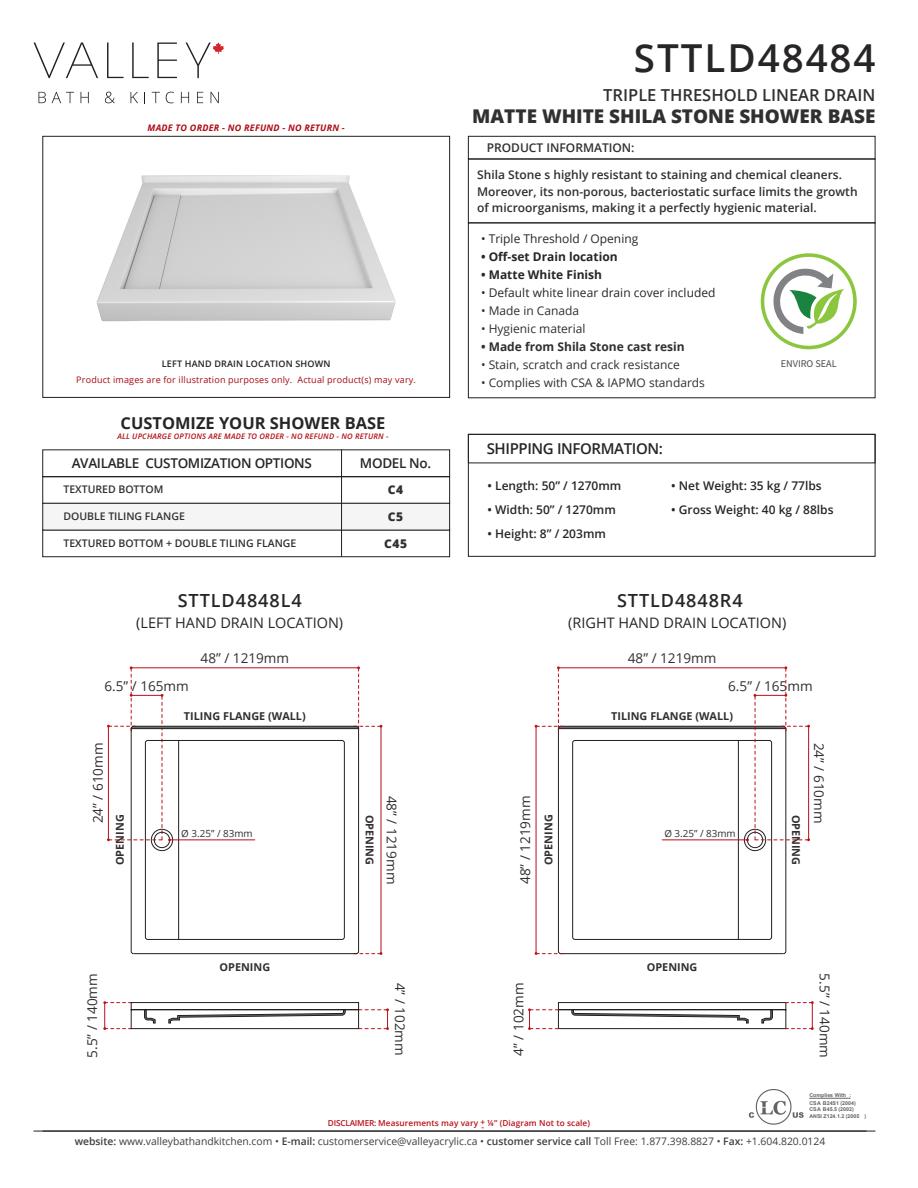
<style>
.page{position:relative;width:918px;height:1188px;background:#fff}
.page>*{position:absolute;margin:0;border:0;box-sizing:border-box;transform-origin:0 0}
.t1{font:600 38.55px "Open Sans";letter-spacing:.05em;color:#282526}
.t2{font:800 18.9px "Open Sans";color:#312f30}
.t3{font:600 18.15px "Open Sans";letter-spacing:.05em;color:#282526}
.t4{font:600 16.5px "Open Sans";color:#312f30}
.t5{font:700 16.5px "Open Sans";color:#282526}
.t6{font:600 15px "Open Sans";letter-spacing:-.025em;color:#282526}
.t7{font:14.4px "Open Sans";color:#282526}
.t8{font:13.5px "Open Sans";color:#312f30}
.t9{font:600 13.5px "Open Sans";letter-spacing:-.025em;color:#282526}
.t10{font:600 12px/16.5px "Open Sans";color:#312f30}
.t11{font:600 12px "Open Sans";color:#282526}
.t12{font:12px "Open Sans";color:#312f30}
.t13{font:12px "Open Sans";color:#282526}
.t14{font:700 12px "Open Sans";color:#282526}
.t15{font:700 12px "Open Sans";color:#312f30}
.t16{font:800 12px "Open Sans";letter-spacing:.05em;color:#312f30}
.t17{font:700 10.8px "Open Sans";color:#312f30}
.t18{font:600 10.5px "Open Sans";color:#312f30}
.t19{font:10.35px "Open Sans";color:#3e3e3f}
.t20{font:10.2px "Source Sans Pro";color:#4b4c4d}
.t21{font:9.9px "Open Sans";color:#312f30}
.t22{font:9px "Open Sans";letter-spacing:.02em;color:#a70a12}
.t23{font:italic 700 9px "Open Sans";letter-spacing:.025em;color:#b00d15}
.t24{font:600 9px "Open Sans";letter-spacing:.02em;color:#231f20}
.t25{font:600 8.25px "Open Sans";letter-spacing:.01em;color:#bb1018}
.t26{font:italic 600 7.65px "Open Sans";letter-spacing:.025em;color:#b00d15}
.t27{font:700 5.25px/7.6px "Arial";color:#231f20}
.s1{font-weight:600}
</style>
<div class="page">
<hr style="left:43px;top:1131px;width:832px;height:1px;background:#231f20">
<svg style="left:749px;top:1089px;width:55px;height:36px"></svg>
<hr style="left:809px;top:1098px;width:42px;height:1px;background:#231f20">
<hr style="left:34px;top:1131px;width:832px;height:1px;background:#231f20">
<svg style="left:39px;top:92px;width:7px;height:11px"></svg>
<svg style="left:52px;top:92px;width:22px;height:11px"></svg>
<svg style="left:81px;top:92px;width:8px;height:11px"></svg>
<svg style="left:105px;top:92px;width:10px;height:11px"></svg>
<svg style="left:131px;top:92px;width:7px;height:11px"></svg>
<svg style="left:152px;top:92px;width:8px;height:11px"></svg>
<svg style="left:166px;top:92px;width:8px;height:11px"></svg>
<svg style="left:181px;top:92px;width:8px;height:11px"></svg>
<svg style="left:197px;top:92px;width:6px;height:11px"></svg>
<svg style="left:211px;top:92px;width:8px;height:11px"></svg>
<svg style="left:34px;top:43px;width:64px;height:35px"></svg>
<svg style="left:107px;top:43px;width:17px;height:35px"></svg>
<svg style="left:132px;top:43px;width:17px;height:35px"></svg>
<svg style="left:157px;top:43px;width:20px;height:35px"></svg>
<svg style="left:186px;top:43px;width:38px;height:35px"></svg>
<svg style="left:772px;top:267px;width:72px;height:67px"></svg>
<div style="left:761px;top:253px;width:96px;height:96px;border:4px solid #8bc63e;border-radius:50%"></div>
<div style="left:468px;top:159px;width:407px;height:64px;border:1px solid #231f20"></div>
<div style="left:468px;top:136px;width:407px;height:23px;border:1px solid #231f20"></div>
<div style="left:42px;top:476px;width:408px;height:28px;border:1px solid #231f20"></div>
<div style="left:42px;top:530px;width:408px;height:27px;border:1px solid #231f20"></div>
<div style="left:42px;top:503px;width:408px;height:27px;background:#f5f5f6;border:1px solid #231f20"></div>
<hr style="left:341px;top:449px;width:1px;height:108px;background:#231f20">
<div style="left:468px;top:434px;width:407px;height:123px;border:1px solid #231f20"></div>
<svg style="left:103px;top:1001px;width:286px;height:29px"></svg>
<svg style="left:107px;top:666px;width:275px;height:289px"></svg>
<svg style="left:528px;top:1001px;width:286px;height:29px"></svg>
<svg style="left:535px;top:666px;width:275px;height:289px"></svg>
<img style="left:96px;top:175px;width:300px;height:147px">
<div style="left:42px;top:136px;width:408px;height:262px;border:1px solid #231f20"></div>
<p class="t1" style="left:634px;top:32px;width:243px">STTLD48484</p>
<p class="t23" style="left:148px;top:121px;width:199px">MADE TO ORDER - NO REFUND - NO RETURN -</p>
<h3 class="t4" style="left:603px;top:83px;width:274px">TRIPLE THRESHOLD LINEAR DRAIN</h3>
<h2 class="t2" style="left:472px;top:102px;width:405px">MATTE WHITE SHILA STONE SHOWER BASE</h2>
<p class="t10" style="left:487px;top:139px;width:149px">PRODUCT INFORMATION:</p>
<p class="t10" style="left:477px;top:166px;width:382px">Shila Stone s highly resistant to staining and chemical cleaners.<br>Moreover, its non-porous, bacteriostatic surface limits the growth of microorganisms, making it a perfectly hygienic material.</p>
<p class="t24" style="left:162px;top:358px;width:170px">LEFT HAND DRAIN LOCATION SHOWN</p>
<p class="t22" style="left:76px;top:373px;width:341px">Product images are for illustration purposes only. Actual product(s) may vary.</p>
<p class="t13" style="left:481px;top:230px;width:159px">• Triple Threshold / Opening</p>
<p class="t14" style="left:481px;top:248px;width:138px">• Off-set Drain location</p>
<p class="t14" style="left:481px;top:266px;width:123px">• Matte White Finish</p>
<p class="t13" style="left:481px;top:284px;width:236px">• Default white linear drain cover included</p>
<p class="t12" style="left:481px;top:302px;width:100px">• Made in Canada</p>
<p class="t12" style="left:481px;top:320px;width:106px">• Hygienic material</p>
<p class="t15" style="left:481px;top:338px;width:205px">• Made from Shila Stone cast resin</p>
<p class="t12" style="left:481px;top:356px;width:200px">• Stain, scratch and crack resistance</p>
<p class="t12" style="left:481px;top:374px;width:225px">• Complies with CSA &amp; IAPMO standards</p>
<p class="t20" style="left:781px;top:357px;width:58px">ENVIRO SEAL</p>
<h3 class="t5" style="left:121px;top:411px;width:266px">CUSTOMIZE YOUR SHOWER BASE</h3>
<p class="t26" style="left:117px;top:431px;width:273px">ALL UPCHARGE OPTIONS ARE MADE TO ORDER - NO REFUND - NO RETURN -</p>
<p class="t9" style="left:72px;top:454px;width:242px">AVAILABLE CUSTOMIZATION OPTIONS</p>
<p class="t9" style="left:360px;top:454px;width:73px">MODEL No.</p>
<p class="t6" style="left:487px;top:439px;width:178px">SHIPPING INFORMATION:</p>
<p class="t18" style="left:63px;top:482px;width:102px">TEXTURED BOTTOM</p>
<p class="t18" style="left:63px;top:509px;width:123px">DOUBLE TILING FLANGE</p>
<p class="t18" style="left:63px;top:536px;width:235px">TEXTURED BOTTOM + DOUBLE TILING FLANGE</p>
<p class="t16" style="left:388px;top:481px;width:17px">C4</p>
<p class="t16" style="left:388px;top:508px;width:17px">C5</p>
<p class="t16" style="left:384px;top:535px;width:25px">C45</p>
<p class="t11" style="left:488px;top:477px;width:135px">• Length: 50” / 1270mm</p>
<p class="t11" style="left:488px;top:501px;width:130px">• Width: 50” / 1270mm</p>
<p class="t11" style="left:488px;top:525px;width:120px">• Height: 8” / 203mm</p>
<p class="t11" style="left:671px;top:477px;width:152px">• Net Weight: 35 kg / 77lbs</p>
<p class="t11" style="left:671px;top:501px;width:164px">• Gross Weight: 40 kg / 88lbs</p>
<p class="t3" style="left:178px;top:588px;width:125px">STTLD4848L4</p>
<p class="t7" style="left:136px;top:613px;width:208px">(LEFT HAND DRAIN LOCATION)</p>
<p class="t3" style="left:617px;top:588px;width:127px">STTLD4848R4</p>
<p class="t7" style="left:568px;top:613px;width:220px">(RIGHT HAND DRAIN LOCATION)</p>
<p class="t8" style="left:201px;top:649px;width:90px">48” / 1219mm</p>
<p class="t8" style="left:628px;top:649px;width:90px">48” / 1219mm</p>
<p class="t8" style="left:104px;top:677px;width:86px">6.5” / 165mm</p>
<p class="t8" style="left:728px;top:677px;width:86px">6.5” / 165mm</p>
<p class="t17" style="left:184px;top:708px;width:123px">TILING FLANGE (WALL)</p>
<p class="t17" style="left:611px;top:708px;width:123px">TILING FLANGE (WALL)</p>
<p class="t8" style="left:89px;top:823px;width:82px;rotate:-90deg">24” / 610mm</p>
<p class="t17" style="left:112px;top:865px;width:52px;rotate:-90deg">OPENING</p>
<p class="t21" style="left:181px;top:826px;width:73px">Ø 3.25” / 83mm</p>
<p class="t17" style="left:377px;top:815px;width:52px;rotate:90deg">OPENING</p>
<p class="t8" style="left:401px;top:796px;width:90px;rotate:90deg">48” / 1219mm</p>
<p class="t8" style="left:516px;top:884px;width:90px;rotate:-90deg">48” / 1219mm</p>
<p class="t17" style="left:541px;top:865px;width:52px;rotate:-90deg">OPENING</p>
<p class="t21" style="left:664px;top:826px;width:73px">Ø 3.25” / 83mm</p>
<p class="t17" style="left:804px;top:815px;width:52px;rotate:90deg">OPENING</p>
<p class="t8" style="left:828px;top:743px;width:82px;rotate:90deg">24” / 610mm</p>
<p class="t17" style="left:220px;top:959px;width:52px">OPENING</p>
<p class="t17" style="left:647px;top:959px;width:52px">OPENING</p>
<p class="t8" style="left:83px;top:1058px;width:86px;rotate:-90deg">5.5” / 140mm</p>
<p class="t8" style="left:409px;top:983px;width:75px;rotate:90deg">4” / 102mm</p>
<p class="t8" style="left:509px;top:1056px;width:75px;rotate:-90deg">4” / 102mm</p>
<p class="t8" style="left:834px;top:973px;width:86px;rotate:90deg">5.5” / 140mm</p>
<p class="t27" style="left:809px;top:1092px;width:48px">Complies With :<br>CSA B24S1 (2004)</p>
<p class="t27" style="left:809px;top:1106px;width:58px;line-height:6.3px">CSA B45.5 (2002)<br>ANSI Z124.1.2 (2005 )</p>
<p class="t19" style="left:75px;top:1134px;width:752px"><span class="s1">website:</span> www.valleybathandkitchen.com • <span class="s1">E-mail:</span> customerservice@valleyacrylic.ca • <span class="s1">customer service call</span> Toll Free: 1.877.398.8827 • <span class="s1">Fax:</span> +1.604.820.0124</p>
<p class="t25" style="left:481px;top:1116px;width:6px">+</p>
<p class="t25" style="left:328px;top:1118px;width:264px">DISCLAIMER: Measurements may vary ¼” (Diagram Not to scale)</p>
<p class="t25" style="left:482px;top:1121px;width:4px">-</p>
</div>
